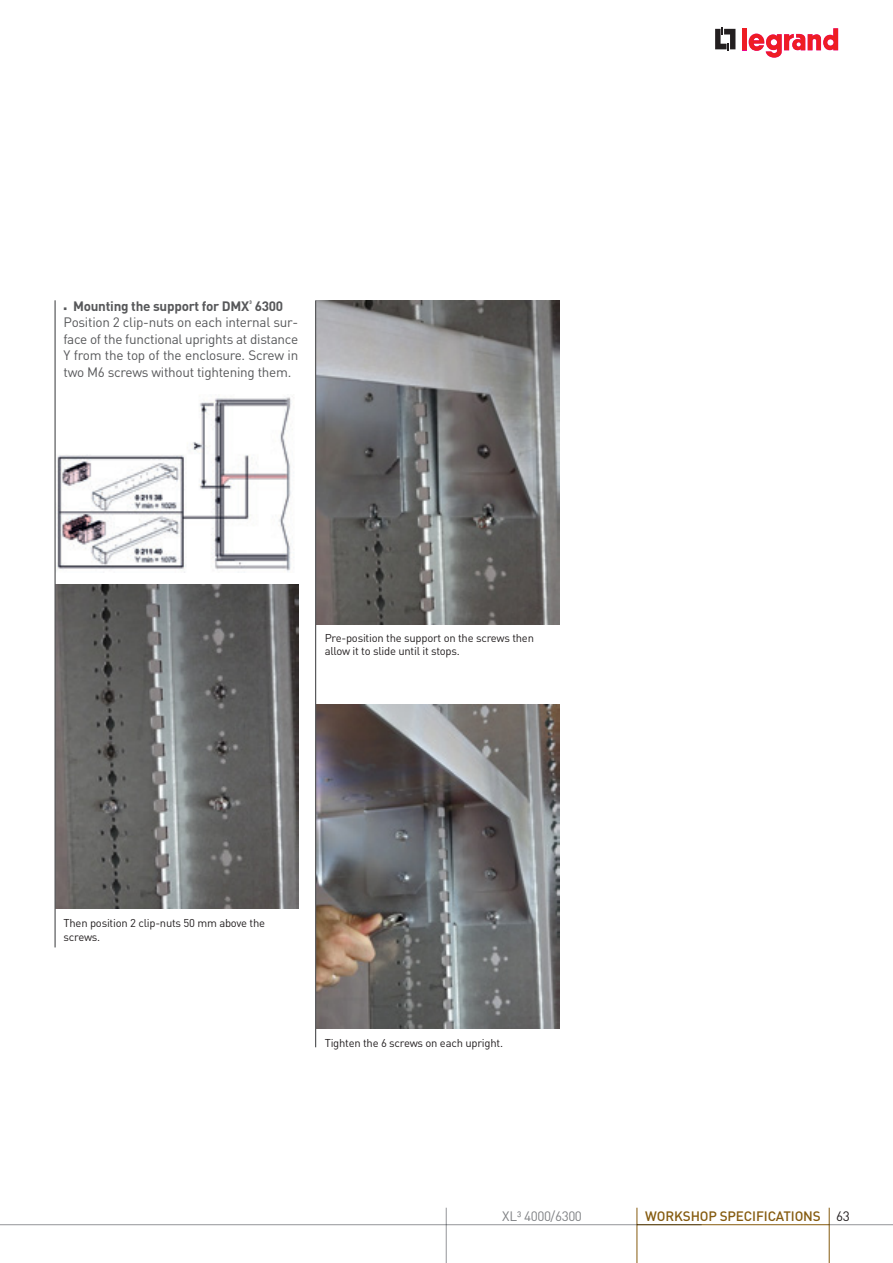
<style>
.page{position:relative;width:893px;height:1263px;background:#fff}
.page>*{position:absolute;margin:0;border:0;box-sizing:border-box;transform-origin:0 0}
.t1{font:13.5px/16.5px "DIN Pro";letter-spacing:-.02em;color:#57585a}
.t2{font:500 13.5px "DIN Pro";letter-spacing:-.01em;color:#855b0f}
.t3{font:13.5px "DIN Pro";letter-spacing:-.03em;color:#808285}
.t4{font:11.25px/13.5px "DIN Pro";letter-spacing:-.02em;color:#231f20}
.s1{font-family:"Minion Pro";font-size:9px}
.s2{font-weight:700}
.s3{font-weight:400;color:#231f20}
</style>
<div class="page">
<svg style="left:715px;top:27px;width:20px;height:24px"></svg>
<div style="left:742px;top:28px;width:5px;height:22px;background:#ee1d23"></div>
<svg style="left:749px;top:28px;width:89px;height:30px"></svg>
<img style="left:56px;top:397px;width:235px;height:175px">
<img style="left:56px;top:584px;width:242px;height:324px">
<img style="left:316px;top:704px;width:243px;height:324px">
<img style="left:316px;top:300px;width:243px;height:325px">
<hr style="left:54px;top:300px;width:2px;height:647px;background:#57585a">
<hr style="left:315px;top:300px;width:1px;height:747px;background:#57585a">
<hr style="left:829px;top:1208px;width:1px;height:55px;background:#855b0f">
<hr style="left:637px;top:1208px;width:1px;height:55px;background:#855b0f">
<hr style="left:829px;top:1224px;width:64px;height:1px;background:#939598">
<hr style="left:446px;top:1208px;width:1px;height:55px;background:#939598">
<hr style="left:637px;top:1224px;width:192px;height:1px;background:#855b0f">
<hr style="left:0;top:1224px;width:702px;height:1px;background:#939598">
<p class="t1" style="left:64px;top:297px;width:236px"><span class="s1">■</span> <span class="s2">Mounting the support for DMX</span><sup>³</sup> <span class="s2">6300<br></span>Position 2 clip-nuts on each internal sur&shy;face of the functional uprights at distance Y from the top of the enclosure. Screw in two M6 screws without tightening them.</p>
<p class="t4" style="left:325px;top:630px;width:211px">Pre-position the support on the screws then allow it to slide until it stops.</p>
<p class="t4" style="left:64px;top:916px;width:203px">Then position 2 clip-nuts 50 mm above the screws.</p>
<p class="t4" style="left:325px;top:1036px;width:180px">Tighten the 6 screws on each upright.</p>
<p class="t3" style="left:502px;top:1207px;width:81px">XL³ 4000/6300</p>
<p class="t2" style="left:645px;top:1207px;width:206px">WORKSHOP SPECIFICATIONS <span class="s3">63</span></p>
</div>
